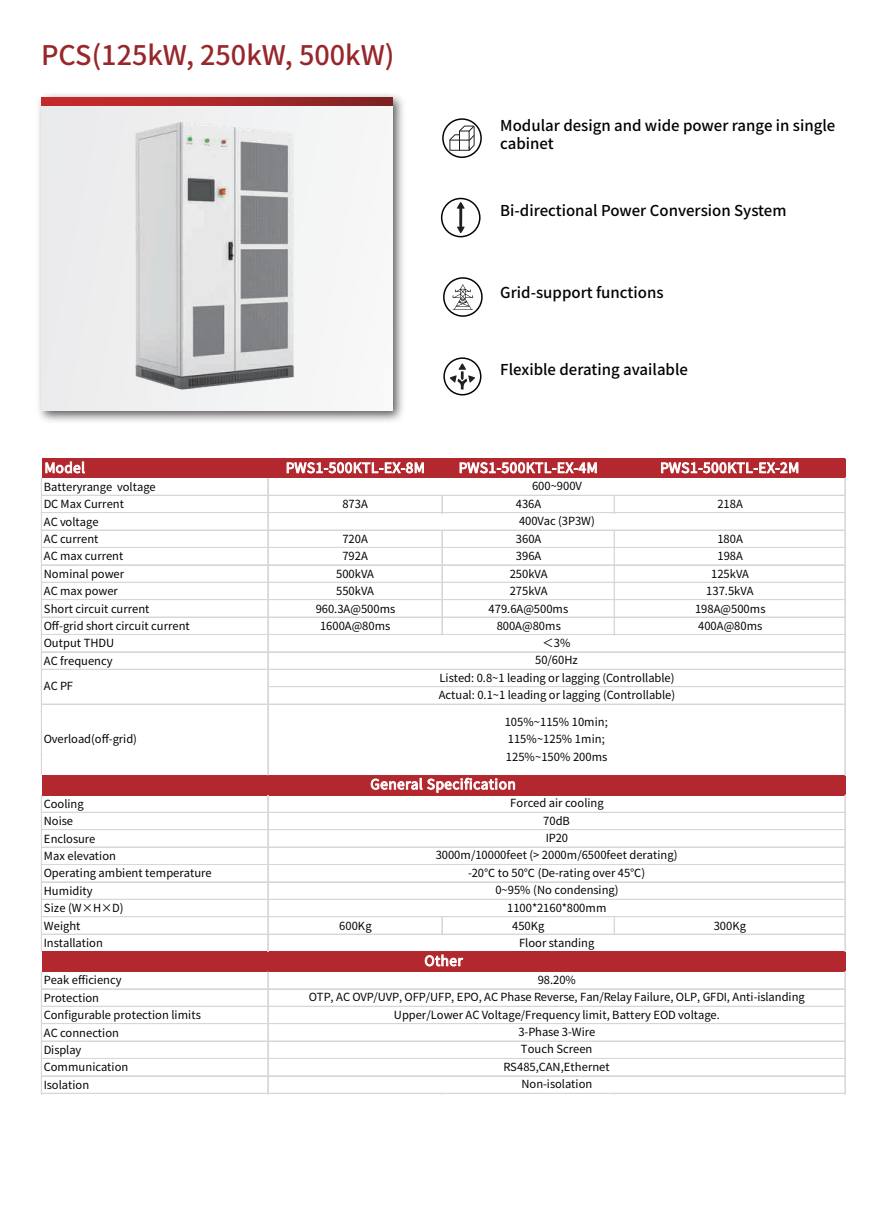
<style>
.page{position:relative;width:893px;height:1212px;background:#fff}
.page>*{position:absolute;margin:0;border:0;box-sizing:border-box;transform-origin:0 0}
.t1{font:500 27px "Source Han Sans CN";color:#97272b}
.t2{font:500 15px/18px "Source Han Sans CN";color:#030303}
.t3{font:13.65px "Source Han Sans CN";letter-spacing:.035em;color:#fff}
.t4{font:11.25px/17.4px "Source Han Sans CN";color:#030303}
</style>
<div class="page">
<img style="left:39px;top:94px;width:364px;height:328px">
<svg style="left:41px;top:97px;width:351px;height:10px;background:#a82729"></svg>
<div style="left:42px;top:106px;width:350px;height:304px;background:#f1f2f3"></div>
<div style="left:42px;top:458px;width:803px;height:20px;background:#b3282e"></div>
<div style="left:42px;top:775px;width:803px;height:20px;background:#b3282e"></div>
<div style="left:42px;top:951px;width:803px;height:21px;background:#b3282e"></div>
<svg style="left:45px;top:461px;width:40px;height:12px"></svg>
<svg style="left:287px;top:462px;width:137px;height:12px"></svg>
<svg style="left:460px;top:462px;width:137px;height:12px"></svg>
<svg style="left:661px;top:462px;width:137px;height:12px"></svg>
<svg style="left:425px;top:954px;width:38px;height:13px"></svg>
<svg style="left:371px;top:778px;width:144px;height:15px"></svg>
<svg style="left:442px;top:496px;width:1px;height:16px"></svg>
<svg style="left:614px;top:496px;width:1px;height:16px"></svg>
<hr style="left:41px;top:478px;width:1px;height:297px;background:#d7d7d8">
<hr style="left:845px;top:478px;width:1px;height:297px;background:#d7d7d8">
<hr style="left:267px;top:478px;width:1px;height:297px;background:#d7d7d8">
<hr style="left:268px;top:478px;width:1px;height:297px;background:#d7d7d8">
<hr style="left:442px;top:531px;width:1px;height:104px;background:#d7d7d8">
<hr style="left:614px;top:531px;width:1px;height:104px;background:#d7d7d8">
<hr style="left:41px;top:795px;width:1px;height:156px;background:#d7d7d8">
<hr style="left:845px;top:795px;width:1px;height:156px;background:#d7d7d8">
<hr style="left:267px;top:795px;width:1px;height:156px;background:#d7d7d8">
<hr style="left:268px;top:795px;width:1px;height:156px;background:#d7d7d8">
<svg style="left:442px;top:918px;width:1px;height:16px"></svg>
<svg style="left:614px;top:918px;width:1px;height:16px"></svg>
<hr style="left:41px;top:972px;width:1px;height:122px;background:#d7d7d8">
<hr style="left:267px;top:972px;width:1px;height:122px;background:#d7d7d8">
<hr style="left:268px;top:972px;width:1px;height:122px;background:#d7d7d8">
<hr style="left:845px;top:972px;width:1px;height:122px;background:#d7d7d8">
<hr style="left:41px;top:495px;width:804px;height:1px;background:#d7d7d8">
<hr style="left:41px;top:512px;width:804px;height:1px;background:#d7d7d8">
<hr style="left:41px;top:513px;width:804px;height:1px;background:#d7d7d8">
<hr style="left:41px;top:530px;width:804px;height:1px;background:#d7d7d8">
<hr style="left:41px;top:547px;width:804px;height:1px;background:#d7d7d8">
<hr style="left:41px;top:564px;width:804px;height:1px;background:#d7d7d8">
<hr style="left:41px;top:565px;width:804px;height:1px;background:#d7d7d8">
<hr style="left:41px;top:582px;width:804px;height:1px;background:#d7d7d8">
<hr style="left:41px;top:599px;width:804px;height:1px;background:#d7d7d8">
<hr style="left:41px;top:600px;width:804px;height:1px;background:#d7d7d8">
<hr style="left:41px;top:617px;width:804px;height:1px;background:#d7d7d8">
<hr style="left:41px;top:634px;width:804px;height:1px;background:#d7d7d8">
<hr style="left:41px;top:651px;width:804px;height:1px;background:#d7d7d8">
<hr style="left:41px;top:652px;width:804px;height:1px;background:#d7d7d8">
<hr style="left:41px;top:669px;width:804px;height:1px;background:#d7d7d8">
<hr style="left:268px;top:686px;width:577px;height:1px;background:#d7d7d8">
<hr style="left:268px;top:687px;width:577px;height:1px;background:#d7d7d8">
<hr style="left:41px;top:704px;width:804px;height:1px;background:#d7d7d8">
<hr style="left:41px;top:812px;width:804px;height:1px;background:#d7d7d8">
<hr style="left:41px;top:829px;width:804px;height:1px;background:#d7d7d8">
<hr style="left:41px;top:830px;width:804px;height:1px;background:#d7d7d8">
<hr style="left:41px;top:847px;width:804px;height:1px;background:#d7d7d8">
<hr style="left:41px;top:864px;width:804px;height:1px;background:#d7d7d8">
<hr style="left:41px;top:881px;width:804px;height:1px;background:#d7d7d8">
<hr style="left:41px;top:882px;width:804px;height:1px;background:#d7d7d8">
<hr style="left:41px;top:899px;width:804px;height:1px;background:#d7d7d8">
<hr style="left:41px;top:916px;width:804px;height:1px;background:#d7d7d8">
<hr style="left:41px;top:917px;width:804px;height:1px;background:#d7d7d8">
<hr style="left:41px;top:934px;width:804px;height:1px;background:#d7d7d8">
<hr style="left:41px;top:988px;width:804px;height:1px;background:#d7d7d8">
<hr style="left:41px;top:989px;width:804px;height:1px;background:#d7d7d8">
<hr style="left:41px;top:1006px;width:804px;height:1px;background:#d7d7d8">
<hr style="left:41px;top:1023px;width:804px;height:1px;background:#d7d7d8">
<hr style="left:41px;top:1041px;width:804px;height:1px;background:#d7d7d8">
<hr style="left:41px;top:1058px;width:804px;height:1px;background:#d7d7d8">
<hr style="left:41px;top:1075px;width:804px;height:1px;background:#d7d7d8">
<hr style="left:41px;top:1076px;width:804px;height:1px;background:#d7d7d8">
<hr style="left:41px;top:1093px;width:804px;height:1px;background:#d7d7d8">
<svg style="left:443px;top:277px;width:40px;height:40px"></svg>
<div style="left:442px;top:118px;width:40px;height:40px;border:2px solid #070304;border-radius:50%"></div>
<svg style="left:449px;top:125px;width:26px;height:27px"></svg>
<div style="left:441px;top:198px;width:40px;height:39px;border:2px solid #070304;border-radius:50%"></div>
<svg style="left:457px;top:202px;width:8px;height:31px"></svg>
<div style="left:443px;top:357px;width:38px;height:38px;border:2px solid #070304;border-radius:50%"></div>
<svg style="left:450px;top:363px;width:25px;height:26px"></svg>
<img style="left:135px;top:122px;width:159px;height:268px">
<h1 class="t1" style="left:41px;top:40px;width:355px">PCS(125kW, 250kW, 500kW)</h1>
<h2 class="t2" style="left:500px;top:117px;width:337px">Modular design and wide power range in single cabinet</h2>
<h2 class="t2" style="left:500px;top:202px;width:288px">Bi-directional Power Conversion System</h2>
<h2 class="t2" style="left:500px;top:284px;width:165px">Grid-support functions</h2>
<h2 class="t2" style="left:500px;top:361px;width:189px">Flexible derating available</h2>
<p class="t3" style="left:44px;top:460px;width:42px">Model</p>
<p class="t3" style="left:286px;top:460px;width:141px">PWS1-500KTL-EX-8M</p>
<p class="t3" style="left:459px;top:460px;width:141px">PWS1-500KTL-EX-4M</p>
<p class="t3" style="left:660px;top:460px;width:141px">PWS1-500KTL-EX-2M</p>
<p class="t4" style="left:44px;top:478px;width:113px">Batteryrange voltage<br>DC Max Current</p>
<p class="t4" style="left:532px;top:478px;width:51px">600~900V</p>
<p class="t4" style="left:519px;top:512px;width:77px">400Vac (3P3W)</p>
<p class="t4" style="left:342px;top:496px;width:27px">873A</p>
<p class="t4" style="left:516px;top:496px;width:27px">436A</p>
<p class="t4" style="left:717px;top:496px;width:27px">218A</p>
<p class="t4" style="left:44px;top:513px;width:56px">AC voltage<br>AC current</p>
<p class="t4" style="left:342px;top:530px;width:27px">720A</p>
<p class="t4" style="left:516px;top:530px;width:27px">360A</p>
<p class="t4" style="left:717px;top:530px;width:27px">180A</p>
<p class="t4" style="left:44px;top:548px;width:81px">AC max current</p>
<p class="t4" style="left:342px;top:548px;width:27px">792A</p>
<p class="t4" style="left:516px;top:548px;width:27px">396A</p>
<p class="t4" style="left:717px;top:548px;width:27px">198A</p>
<p class="t4" style="left:44px;top:565px;width:82px">Nominal power</p>
<p class="t4" style="left:336px;top:565px;width:39px">500kVA</p>
<p class="t4" style="left:510px;top:565px;width:39px">250kVA</p>
<p class="t4" style="left:711px;top:565px;width:39px">125kVA</p>
<p class="t4" style="left:44px;top:583px;width:76px">AC max power</p>
<p class="t4" style="left:336px;top:583px;width:39px">550kVA</p>
<p class="t4" style="left:510px;top:583px;width:39px">275kVA</p>
<p class="t4" style="left:706px;top:583px;width:49px">137.5kVA</p>
<p class="t4" style="left:44px;top:600px;width:107px">Short circuit current</p>
<p class="t4" style="left:316px;top:600px;width:81px">960.3A@500ms</p>
<p class="t4" style="left:489px;top:600px;width:81px">479.6A@500ms</p>
<p class="t4" style="left:695px;top:600px;width:72px">198A@500ms</p>
<p class="t4" style="left:44px;top:617px;width:147px">Off-grid short circuit current</p>
<p class="t4" style="left:320px;top:617px;width:72px">1600A@80ms</p>
<p class="t4" style="left:497px;top:617px;width:66px">800A@80ms</p>
<p class="t4" style="left:698px;top:617px;width:66px">400A@80ms</p>
<p class="t4" style="left:44px;top:635px;width:72px">Output THDU<br>AC frequency</p>
<p class="t4" style="left:535px;top:634px;width:44px;text-align:center">＜3%<br>50/60Hz</p>
<p class="t4" style="left:44px;top:678px;width:31px">AC PF</p>
<p class="t4" style="left:439px;top:669px;width:238px">Listed: 0.8~1 leading or lagging (Controllable)<br>Actual: 0.1~1 leading or lagging (Controllable)</p>
<p class="t4" style="left:44px;top:731px;width:95px">Overload(off-grid)</p>
<p class="t4" style="left:44px;top:795px;width:169px">Cooling<br>Noise<br>Enclosure<br>Max elevation<br>Operating ambient temperature<br>Humidity<br>Size (W×H×D)<br>Weight</p>
<p class="t4" style="left:44px;top:934px;width:61px">Installation</p>
<p class="t4" style="left:44px;top:972px;width:159px">Peak efficiency<br>Protection<br>Configurable protection limits<br>AC connection<br>Display<br>Communication<br>Isolation</p>
<p class="t4" style="left:505px;top:713px;width:105px">105%~115% 10min;<br>115%~125% 1min;<br>125%~150% 200ms</p>
<p class="t3" style="left:370px;top:776px;width:147px">General Specification</p>
<p class="t4" style="left:510px;top:795px;width:95px;text-align:center">Forced air cooling<br>70dB<br>IP20</p>
<p class="t4" style="left:436px;top:847px;width:243px">3000m/10000feet (&gt; 2000m/6500feet derating)</p>
<p class="t4" style="left:468px;top:864px;width:179px">-20℃ to 50℃ (De-rating over 45℃)</p>
<p class="t4" style="left:495px;top:882px;width:125px">0~95% (No condensing)</p>
<p class="t4" style="left:507px;top:899px;width:101px">1100*2160*800mm</p>
<p class="t4" style="left:339px;top:917px;width:34px">600Kg</p>
<p class="t4" style="left:512px;top:917px;width:34px">450Kg</p>
<p class="t4" style="left:714px;top:917px;width:34px">300Kg</p>
<p class="t3" style="left:424px;top:953px;width:40px">Other</p>
<p class="t4" style="left:519px;top:934px;width:77px">Floor standing</p>
<p class="t4" style="left:538px;top:971px;width:40px">98.20%</p>
<p class="t4" style="left:309px;top:988px;width:497px">OTP, AC OVP/UVP, OFP/UFP, EPO, AC Phase Reverse, Fan/Relay Failure, OLP, GFDI, Anti-islanding</p>
<p class="t4" style="left:394px;top:1006px;width:327px">Upper/Lower AC Voltage/Frequency limit, Battery EOD voltage.</p>
<p class="t4" style="left:518px;top:1023px;width:79px">3-Phase 3-Wire</p>
<p class="t4" style="left:521px;top:1041px;width:73px">Touch Screen</p>
<p class="t4" style="left:503px;top:1058px;width:108px">RS485,CAN,Ethernet</p>
<p class="t4" style="left:521px;top:1076px;width:72px">Non-isolation</p>
</div>
